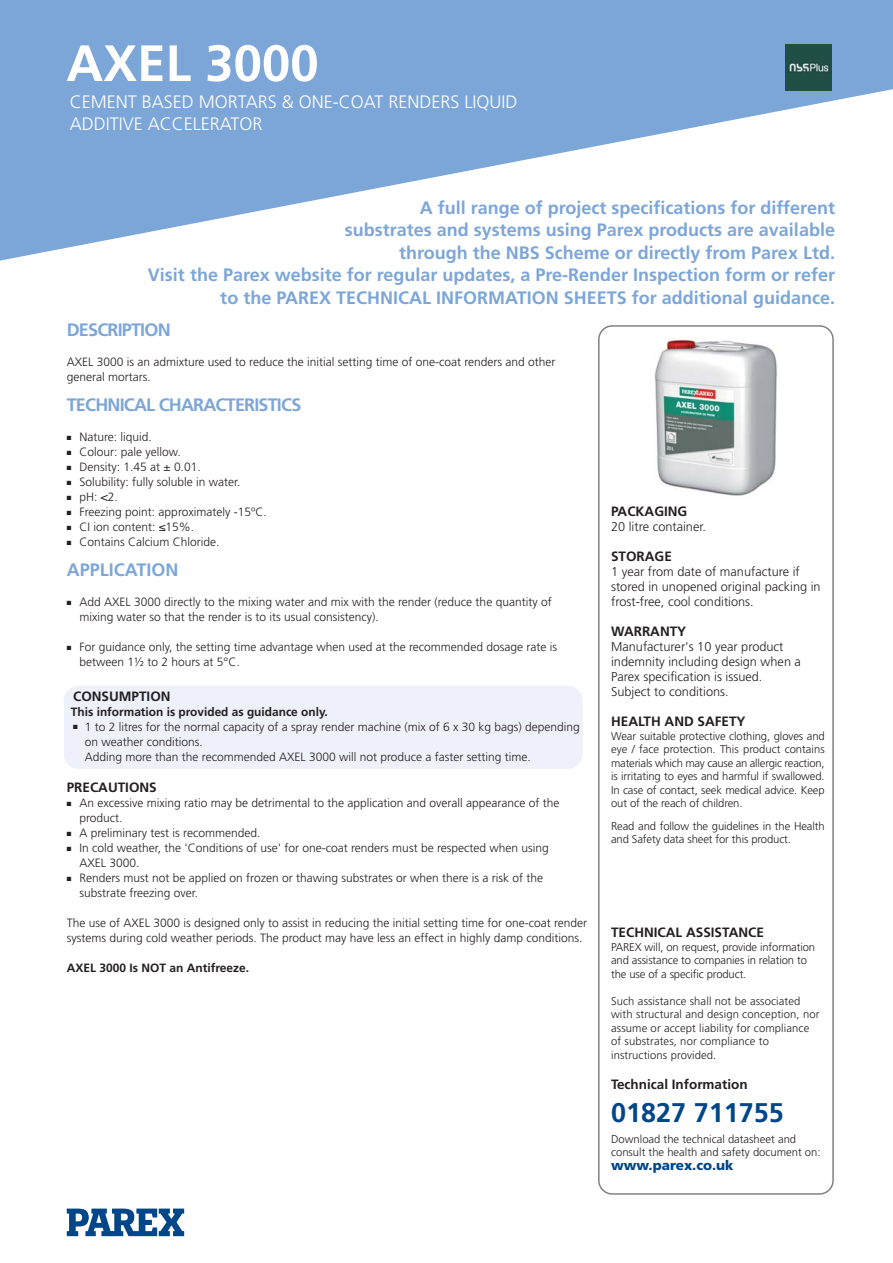
<style>
.page{position:relative;width:893px;height:1263px;background:#fff}
.page>*{position:absolute;margin:0;border:0;box-sizing:border-box;transform-origin:0 0}
.t1{font:700 51px "Frutiger";color:#fff}
.t2{font:700 27px "Frutiger";color:#004688}
.t3{font:700 18px/22.5px "Frutiger";color:#7da6d8;text-align:right}
.t4{font:300 18px/22.5px "Frutiger";color:#fff}
.t5{font:700 18px "Frutiger";letter-spacing:-.045em;color:#7da6d8}
.t6{font:700 13.5px "Frutiger";color:#231f20}
.t7{font:900 13.5px "Frutiger";color:#004688}
.t8{font:300 12.75px/15px "Frutiger";color:#231f20}
.t9{font:300 12px/15px "Frutiger";color:#231f20}
.t10{font:700 12px "Frutiger";color:#231f20}
.t11{font:300 11.25px/13.5px "Frutiger";color:#231f20}
.s1{font-family:"Helvetica";font-weight:400}
</style>
<div class="page">
<div style="left:64px;top:686px;width:518px;height:83px;background:#eef1f9;border-radius:15px"></div>
<svg style="left:598px;top:325px;width:236px;height:870px"></svg>
<svg style="left:0;top:0;width:893px;height:261px;fill:#7da6d8"></svg>
<svg style="left:67px;top:1209px;width:117px;height:27px"></svg>
<img style="left:785px;top:44px;width:47px;height:47px">
<div style="left:624px;top:336px;width:166px;height:166px;background:#fff"></div>
<img style="left:654px;top:339px;width:123px;height:157px">
<h1 class="t1" style="left:66px;top:43px;width:254px">AXEL 3000</h1>
<h3 class="t4" style="left:70px;top:92px;width:449px">CEMENT BASED MORTARS &amp; ONE-COAT RENDERS LIQUID<br>ADDITIVE ACCELERATOR</h3>
<p class="t3" style="left:148px;top:198px;width:689px">A full range of project specifications for different<br>substrates and systems using Parex products are available<br>through the NBS Scheme or directly from Parex Ltd.<br>Visit the Parex website for regular updates, a Pre-Render Inspection form or refer to the PAREX TECHNICAL INFORMATION SHEETS for additional guidance.</p>
<h3 class="t5" style="left:67px;top:323px;width:105px">DESCRIPTION</h3>
<p class="t9" style="left:67px;top:355px;width:490px">AXEL 3000 is an admixture used to reduce the initial setting time of one-coat renders and other general mortars.</p>
<h3 class="t5" style="left:67px;top:398px;width:236px">TECHNICAL CHARACTERISTICS</h3>
<p class="t9" style="left:67px;top:430px;width:87px">■ Nature: liquid.</p>
<p class="t9" style="left:67px;top:445px;width:116px">■ Colour: pale yellow.</p>
<p class="t9" style="left:67px;top:460px;width:136px">■ Density: 1.45 at ± 0.01.</p>
<p class="t9" style="left:67px;top:475px;width:175px">■ Solubility: fully soluble in water.</p>
<p class="t9" style="left:67px;top:490px;width:53px">■ pH: <span class="s1">&lt;</span>2.</p>
<p class="t9" style="left:67px;top:505px;width:202px">■ Freezing point: approximately -15ºC.</p>
<p class="t9" style="left:67px;top:520px;width:129px">■ CI ion content: <span class="s1">≤</span>15%.</p>
<p class="t9" style="left:67px;top:535px;width:154px">■ Contains Calcium Chloride.</p>
<h3 class="t3" style="left:67px;top:560px;width:113px">APPLICATION</h3>
<p class="t9" style="left:79px;top:595px;width:474px;text-indent:-13px">■ Add AXEL 3000 directly to the mixing water and mix with the render (reduce the quantity of mixing water so that the render is to its usual consistency).</p>
<p class="t9" style="left:79px;top:640px;width:479px;text-indent:-13px">■ For guidance only, the setting time advantage when used at the recommended dosage rate is between 1½ to 2 hours at 5°C.</p>
<p class="t6" style="left:73px;top:691px;width:99px">CONSUMPTION</p>
<p class="t10" style="left:71px;top:707px;width:258px">This information is provided as guidance only.</p>
<p class="t9" style="left:85px;top:720px;width:496px;text-indent:-12px">■ 1 to 2 litres for the normal capacity of a spray render machine (mix of 6 x 30 kg bags) depending on weather conditions.<br>Adding more than the recommended AXEL 3000 will not produce a faster setting time.</p>
<p class="t6" style="left:67px;top:782px;width:92px">PRECAUTIONS</p>
<p class="t9" style="left:79px;top:796px;width:482px;text-indent:-13px">■ An excessive mixing ratio may be detrimental to the application and overall appearance of the product.</p>
<p class="t9" style="left:67px;top:826px;width:195px">■ A preliminary test is recommended.</p>
<p class="t9" style="left:79px;top:841px;width:471px;text-indent:-13px">■ In cold weather, the 'Conditions of use' for one-coat renders must be respected when using<br>AXEL 3000.</p>
<p class="t9" style="left:79px;top:871px;width:465px;text-indent:-13px">■ Renders must not be applied on frozen or thawing substrates or when there is a risk of the substrate freezing over.</p>
<p class="t9" style="left:67px;top:916px;width:522px">The use of AXEL 3000 is designed only to assist in reducing the initial setting time for one-coat render systems during cold weather periods. The product may have less an effect in highly damp conditions.</p>
<p class="t10" style="left:67px;top:963px;width:184px">AXEL 3000 Is NOT an Antifreeze.</p>
<p class="t6" style="left:611px;top:506px;width:78px">PACKAGING</p>
<p class="t8" style="left:611px;top:520px;width:96px">20 litre container.</p>
<p class="t6" style="left:611px;top:551px;width:62px">STORAGE</p>
<p class="t8" style="left:611px;top:565px;width:211px">1 year from date of manufacture if stored in unopened original packing in frost-free, cool conditions.</p>
<p class="t6" style="left:611px;top:626px;width:77px">WARRANTY</p>
<p class="t8" style="left:611px;top:640px;width:191px">Manufacturer's 10 year product indemnity including design when a<br>Parex specification is issued.<br>Subject to conditions.</p>
<p class="t6" style="left:611px;top:716px;width:136px">HEALTH AND SAFETY</p>
<p class="t11" style="left:611px;top:730px;width:215px;text-align:justify">Wear suitable protective clothing, gloves and eye / face protection. This product contains materials which may cause an allergic reaction, is irritating to eyes and harmful if swallowed.<br>In case of contact, seek medical advice. Keep out of the reach of children.</p>
<p class="t11" style="left:611px;top:820px;width:215px">Read and follow the guidelines in the Health and Safety data sheet for this product.</p>
<p class="t6" style="left:611px;top:927px;width:154px">TECHNICAL ASSISTANCE</p>
<p class="t11" style="left:611px;top:941px;width:206px">PAREX will, on request, provide information and assistance to companies in relation to the use of a specific product.</p>
<p class="t11" style="left:611px;top:995px;width:210px">Such assistance shall not be associated with structural and design conception, nor assume or accept liability for compliance of substrates, nor compliance to instructions provided.</p>
<p class="t6" style="left:611px;top:1079px;width:138px">Technical Information</p>
<h2 class="t2" style="left:611px;top:1101px;width:174px">01827 711755</h2>
<p class="t11" style="left:611px;top:1133px;width:211px">Download the technical datasheet and consult the health and safety document on:</p>
<p class="t7" style="left:611px;top:1159px;width:124px">www.parex.co.uk</p>
</div>
